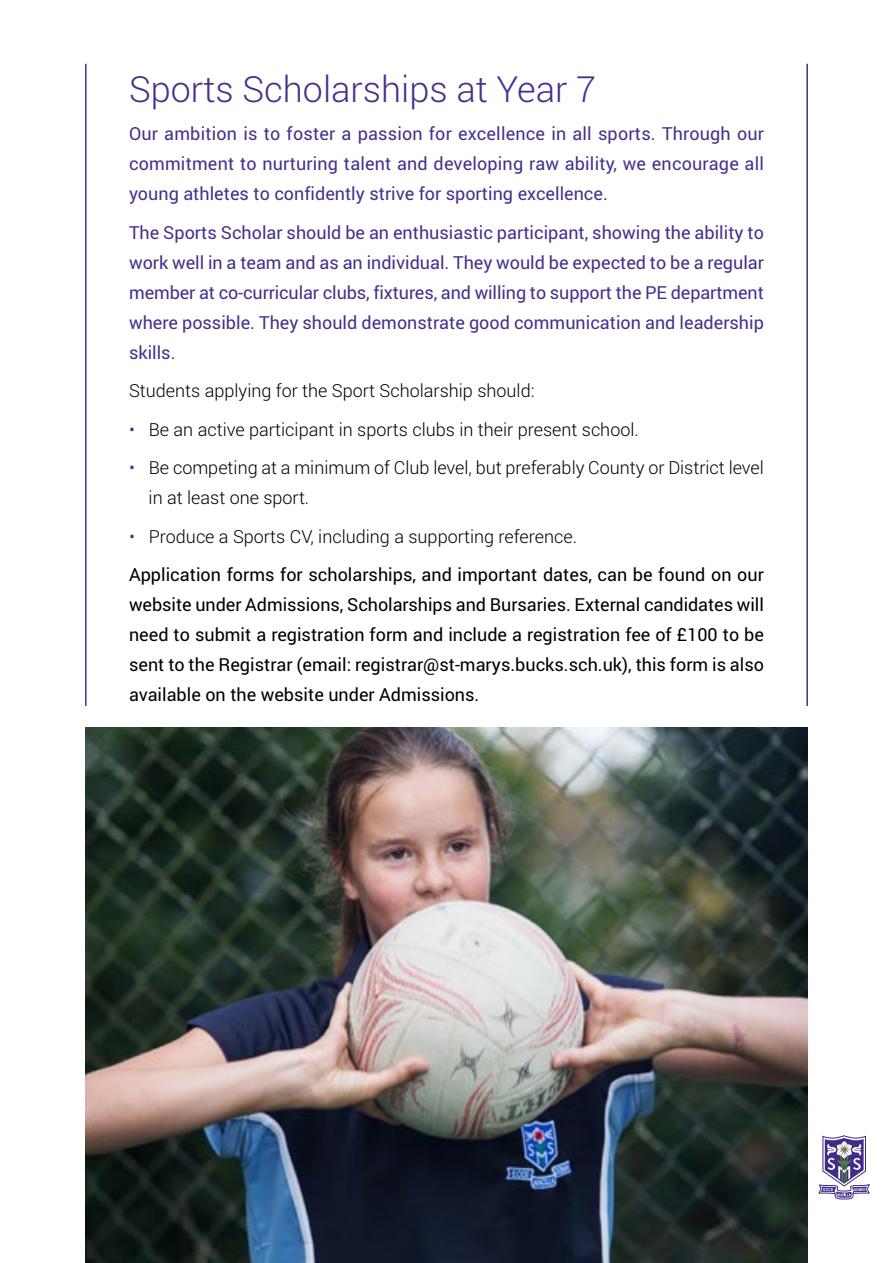
<style>
.page{position:relative;width:893px;height:1263px;background:#fff}
.page>*{position:absolute;margin:0;border:0;box-sizing:border-box;transform-origin:0 0}
.t1{font:300 36px "Roboto";color:#45308d}
.t2{font:18px/30px "Roboto";color:#45308d;text-align:justify}
.t3{font:18px/30px "Roboto";color:#000;text-align:justify}
.t4{font:300 18px/30px "Roboto";color:#000}
.s1{color:#45308d}
</style>
<div class="page">
<hr style="left:85px;top:64px;width:2px;height:642px;background:#45308d">
<hr style="left:806px;top:64px;width:2px;height:642px;background:#45308d">
<img style="left:85px;top:727px;width:723px;height:536px">
<svg style="left:819px;top:1135px;width:50px;height:64px"></svg>
<p class="t1" style="left:129px;top:74px;width:469px">Sports Scholarships at Year 7</p>
<p class="t2" style="left:129px;top:120px;width:636px">Our ambition is to foster a passion for excellence in all sports. Through our commitment to nurturing talent and developing raw ability, we encourage all young athletes to confidently strive for sporting excellence.</p>
<p class="t2" style="left:129px;top:219px;width:636px">The Sports Scholar should be an enthusiastic participant, showing the ability to work well in a team and as an individual. They would be expected to be a regular member at co-curricular clubs, fixtures, and willing to support the PE department where possible. They should demonstrate good communication and leadership skills.</p>
<p class="t4" style="left:129px;top:377px;width:407px">Students applying for the Sport Scholarship should:</p>
<p class="t4" style="left:129px;top:416px;width:511px"><span class="s1">•</span> Be an active participant in sports clubs in their present school.</p>
<p class="t4" style="left:149px;top:454px;width:617px;text-indent:-20px"><span class="s1">•</span> Be competing at a minimum of Club level, but preferably County or District level in at least one sport.</p>
<p class="t4" style="left:129px;top:523px;width:449px"><span class="s1">•</span> Produce a Sports CV, including a supporting reference.</p>
<p class="t3" style="left:129px;top:561px;width:636px">Application forms for scholarships, and important dates, can be found on our website under Admissions, Scholarships and Bursaries. External candidates will need to submit a registration form and include a registration fee of £100 to be sent to the Registrar (email: registrar@st-marys.bucks.sch.uk), this form is also available on the website under Admissions.</p>
</div>
